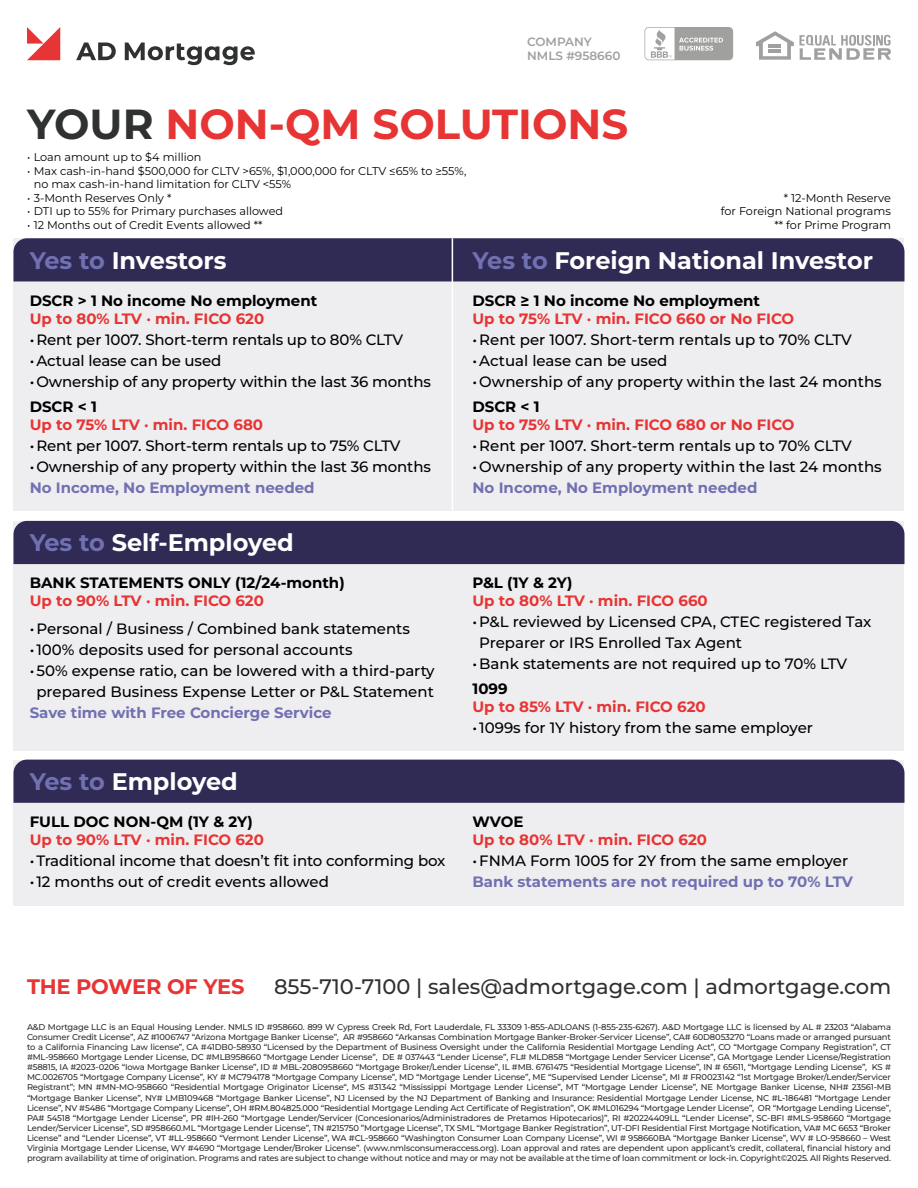
<style>
.page{position:relative;width:918px;height:1188px;background:#fff}
.page>*{position:absolute;margin:0;border:0;box-sizing:border-box;transform-origin:0 0}
.t1{font:700 42px "Montserrat";color:#e73434}
.t2{font:700 24px "Montserrat";color:#fff}
.t3{font:500 21px "Montserrat";color:#303131}
.t4{font:700 21px "Montserrat";letter-spacing:-.01em;color:#e73434}
.t5{font:500 15px/21px "Montserrat";color:#000;text-align:center}
.t6{font:700 15px "Montserrat";color:#e73434}
.t7{font:700 15px "Montserrat";color:#000}
.t8{font:700 15px "Montserrat";color:#7170b2}
.t9{font:600 12px/14.4px "Montserrat";color:#a0a09f}
.t10{font:11.25px/13.5px "Montserrat";color:#000}
.t11{font:500 8.4px/10.1px "Montserrat";letter-spacing:-.02em;color:#303131;text-align:justify}
.s1{color:#303131}
.s2{color:#7170b2}
</style>
<div class="page">
<svg style="left:645px;top:27px;width:88px;height:33px"></svg>
<svg style="left:27px;top:27px;width:33px;height:33px"></svg>
<svg style="left:76px;top:43px;width:179px;height:22px"></svg>
<svg style="left:756px;top:31px;width:135px;height:29px"></svg>
<div style="left:14px;top:238px;width:890px;height:273px;background:#eeeef0"></div>
<div style="left:14px;top:521px;width:890px;height:230px;background:#eeeef0"></div>
<div style="left:14px;top:760px;width:890px;height:145px;background:#eeeef0"></div>
<div style="left:14px;top:238px;width:890px;height:43px;background:#302b54"></div>
<div style="left:14px;top:521px;width:890px;height:43px;background:#302b54"></div>
<div style="left:14px;top:760px;width:890px;height:43px;background:#302b54"></div>
<hr style="left:452px;top:238px;width:1px;height:273px;background:#fff">
<h3 class="t9" style="left:527px;top:35px;width:95px">COMPANY<br>NMLS #958660</h3>
<h1 class="t1" style="left:27px;top:94px;width:603px"><span class="s1">YOUR</span> NON-QM SOLUTIONS</h1>
<h3 class="t10" style="left:27px;top:152px;width:176px">• Loan amount up to $4 million</h3>
<h3 class="t10" style="left:34px;top:165px;width:434px;text-indent:-7px">• Max cash-in-hand $500,000 for CLTV &gt;65%, $1,000,000 for CLTV ≤65% to ≥55%, no max cash-in-hand limitation for CLTV &lt;55%</h3>
<h3 class="t10" style="left:27px;top:192px;width:146px">• 3-Month Reserves Only *</h3>
<h3 class="t10" style="left:27px;top:206px;width:258px">• DTI up to 55% for Primary purchases allowed</h3>
<h3 class="t10" style="left:27px;top:219px;width:237px">• 12 Months out of Credit Events allowed **</h3>
<h3 class="t10" style="left:721px;top:192px;width:172px;text-align:right">* 12-Month Reserve<br>for Foreign National programs ** for Prime Program</h3>
<h2 class="t2" style="left:30px;top:243px;width:198px"><span class="s2">Yes to</span> Investors</h2>
<h3 class="t7" style="left:30px;top:290px;width:289px">DSCR &gt; 1 No income No employment</h3>
<h3 class="t6" style="left:30px;top:308px;width:236px">Up to 80% LTV · min. FICO 620</h3>
<h3 class="t5" style="left:30px;top:330px;width:375px">•Rent per 1007. Short-term rentals up to 80% CLTV</h3>
<h3 class="t5" style="left:30px;top:351px;width:193px">•Actual lease can be used</h3>
<h3 class="t5" style="left:30px;top:372px;width:403px">•Ownership of any property within the last 36 months</h3>
<h3 class="t7" style="left:30px;top:396px;width:69px">DSCR &lt; 1</h3>
<h3 class="t6" style="left:30px;top:414px;width:235px">Up to 75% LTV · min. FICO 680</h3>
<h3 class="t5" style="left:30px;top:436px;width:372px">•Rent per 1007. Short-term rentals up to 75% CLTV</h3>
<h3 class="t5" style="left:30px;top:457px;width:403px">•Ownership of any property within the last 36 months</h3>
<h3 class="t8" style="left:30px;top:477px;width:286px">No Income, No Employment needed</h3>
<h2 class="t2" style="left:30px;top:526px;width:266px"><span class="s2">Yes to</span> Self-Employed</h2>
<h3 class="t7" style="left:30px;top:572px;width:317px">BANK STATEMENTS ONLY (12/24-month)</h3>
<h3 class="t6" style="left:30px;top:590px;width:236px">Up to 90% LTV · min. FICO 620</h3>
<h3 class="t5" style="left:30px;top:619px;width:382px">•Personal / Business / Combined bank statements</h3>
<h3 class="t5" style="left:30px;top:640px;width:325px">•100% deposits used for personal accounts</h3>
<h3 class="t5" style="left:30px;top:661px;width:407px">•50% expense ratio, can be lowered with a third-party prepared Business Expense Letter or P&amp;L Statement</h3>
<h3 class="t8" style="left:30px;top:702px;width:303px">Save time with Free Concierge Service</h3>
<h2 class="t2" style="left:30px;top:764px;width:210px"><span class="s2">Yes to</span> Employed</h2>
<h3 class="t7" style="left:30px;top:811px;width:225px">FULL DOC NON-QM (1Y &amp; 2Y)</h3>
<h3 class="t6" style="left:30px;top:829px;width:236px">Up to 90% LTV · min. FICO 620</h3>
<h3 class="t5" style="left:30px;top:851px;width:417px">•Traditional income that doesn’t fit into conforming box</h3>
<h3 class="t5" style="left:30px;top:872px;width:301px">•12 months out of credit events allowed</h3>
<h2 class="t2" style="left:473px;top:243px;width:402px"><span class="s2">Yes to</span> Foreign National Investor</h2>
<h3 class="t7" style="left:472px;top:290px;width:289px">DSCR ≥ 1 No income No employment</h3>
<h3 class="t6" style="left:472px;top:308px;width:323px">Up to 75% LTV · min. FICO 660 or No FICO</h3>
<h3 class="t5" style="left:472px;top:330px;width:381px">•Rent per 1007. Short-term rentals up to 70% CLTV</h3>
<h3 class="t5" style="left:472px;top:351px;width:197px">•Actual lease can be used</h3>
<h3 class="t5" style="left:472px;top:372px;width:411px">•Ownership of any property within the last 24 months</h3>
<h3 class="t7" style="left:472px;top:396px;width:69px">DSCR &lt; 1</h3>
<h3 class="t6" style="left:472px;top:414px;width:323px">Up to 75% LTV · min. FICO 680 or No FICO</h3>
<h3 class="t5" style="left:472px;top:436px;width:381px">•Rent per 1007. Short-term rentals up to 70% CLTV</h3>
<h3 class="t5" style="left:472px;top:457px;width:411px">•Ownership of any property within the last 24 months</h3>
<h3 class="t8" style="left:472px;top:477px;width:286px">No Income, No Employment needed</h3>
<h3 class="t7" style="left:472px;top:572px;width:101px">P&amp;L (1Y &amp; 2Y)</h3>
<h3 class="t6" style="left:472px;top:590px;width:237px">Up to 80% LTV · min. FICO 660</h3>
<h3 class="t5" style="left:479px;top:613px;width:394px;text-align:left;text-indent:-7px">•P&amp;L reviewed by Licensed CPA, CTEC registered Tax<br>Preparer or IRS Enrolled Tax Agent</h3>
<h3 class="t5" style="left:472px;top:655px;width:376px">•Bank statements are not required up to 70% LTV</h3>
<h3 class="t7" style="left:472px;top:678px;width:37px">1099</h3>
<h3 class="t6" style="left:472px;top:696px;width:235px">Up to 85% LTV · min. FICO 620</h3>
<h3 class="t5" style="left:472px;top:718px;width:342px">•1099s for 1Y history from the same employer</h3>
<h3 class="t7" style="left:472px;top:811px;width:53px">WVOE</h3>
<h3 class="t6" style="left:472px;top:829px;width:236px">Up to 80% LTV · min. FICO 620</h3>
<h3 class="t5" style="left:472px;top:851px;width:377px">•FNMA Form 1005 for 2Y from the same employer</h3>
<h3 class="t8" style="left:472px;top:871px;width:382px">Bank statements are not required up to 70% LTV</h3>
<h3 class="t4" style="left:27px;top:972px;width:219px">THE POWER OF YES</h3>
<h3 class="t3" style="left:274px;top:972px;width:619px">855-710-7100 | sales@admortgage.com | admortgage.com</h3>
<p class="t11" style="left:27px;top:1023px;width:866px">A&amp;D Mortgage LLC is an Equal Housing Lender. NMLS ID #958660. 899 W Cypress Creek Rd, Fort Lauderdale, FL 33309 1-855-ADLOANS (1-855-235-6267). A&amp;D Mortgage LLC is licensed by AL # 23203 “Alabama Consumer Credit License”, AZ #1006747 “Arizona Mortgage Banker License”, AR #958660 “Arkansas Combination Mortgage Banker-Broker-Servicer License”, CA# 60D8053270 “Loans made or arranged pursuant to a California Financing Law license”, CA #41DB0-58930 “Licensed by the Department of Business Oversight under the California Residential Mortgage Lending Act”, CO “Mortgage Company Registration”, CT #ML-958660 Mortgage Lender License, DC #MLB958660 “Mortgage Lender License”, DE # 037443 “Lender License”, FL# MLD858 “Mortgage Lender Servicer License”, GA Mortgage Lender License/Registration #58815, IA #2023-0206 “Iowa Mortgage Banker License”, ID # MBL-2080958660 “Mortgage Broker/Lender License”, IL #MB. 6761475 “Residential Mortgage License”, IN # 65611, “Mortgage Lending License”, KS # MC.0026705 “Mortgage Company License”, KY # MC794178 “Mortgage Company License”, MD “Mortgage Lender License”, ME “Supervised Lender License”, MI # FR0023142 “1st Mortgage Broker/Lender/Servicer Registrant”; MN #MN-MO-958660 “Residential Mortgage Originator License“, MS #31342 “Mississippi Mortgage Lender License”, MT “Mortgage Lender License”, NE Mortgage Banker License, NH# 23561-MB “Mortgage Banker License”, NY# LMB109468 “Mortgage Banker License”, NJ Licensed by the NJ Department of Banking and Insurance: Residential Mortgage Lender License, NC #L-186481 “Mortgage Lender License”, NV #5486 “Mortgage Company License”, OH #RM.804825.000 “Residential Mortgage Lending Act Certificate of Registration”, OK #ML016294 “Mortgage Lender License”, OR “Mortgage Lending License”, PA# 54518 “Mortgage Lender License”, PR #IH-260 “Mortgage Lender/Servicer (Concesionarios/Administradores de Pretamos Hipotecarios)”, RI #20224409LL “Lender License”, SC-BFI #MLS-958660 “Mortgage Lender/Servicer License”, SD #958660.ML “Mortgage Lender License”, TN #215750 ”Mortgage License”, TX SML “Mortgage Banker Registration”, UT-DFI Residential First Mortgage Notification, VA# MC 6653 “Broker License” and “Lender License”, VT #LL-958660 “Vermont Lender License”, WA #CL-958660 “Washington Consumer Loan Company License”, WI # 958660BA “Mortgage Banker License”, WV # LO-958660 – West Virginia Mortgage Lender License, WY #4690 “Mortgage Lender/Broker License”. (www.nmlsconsumeraccess.org). Loan approval and rates are dependent upon applicant’s credit, collateral, financial history and program availability at time of origination. Programs and rates are subject to change without notice and may or may not be available at the time of loan commitment or lock-in. Copyright©2025. All Rights Reserved.</p>
</div>
